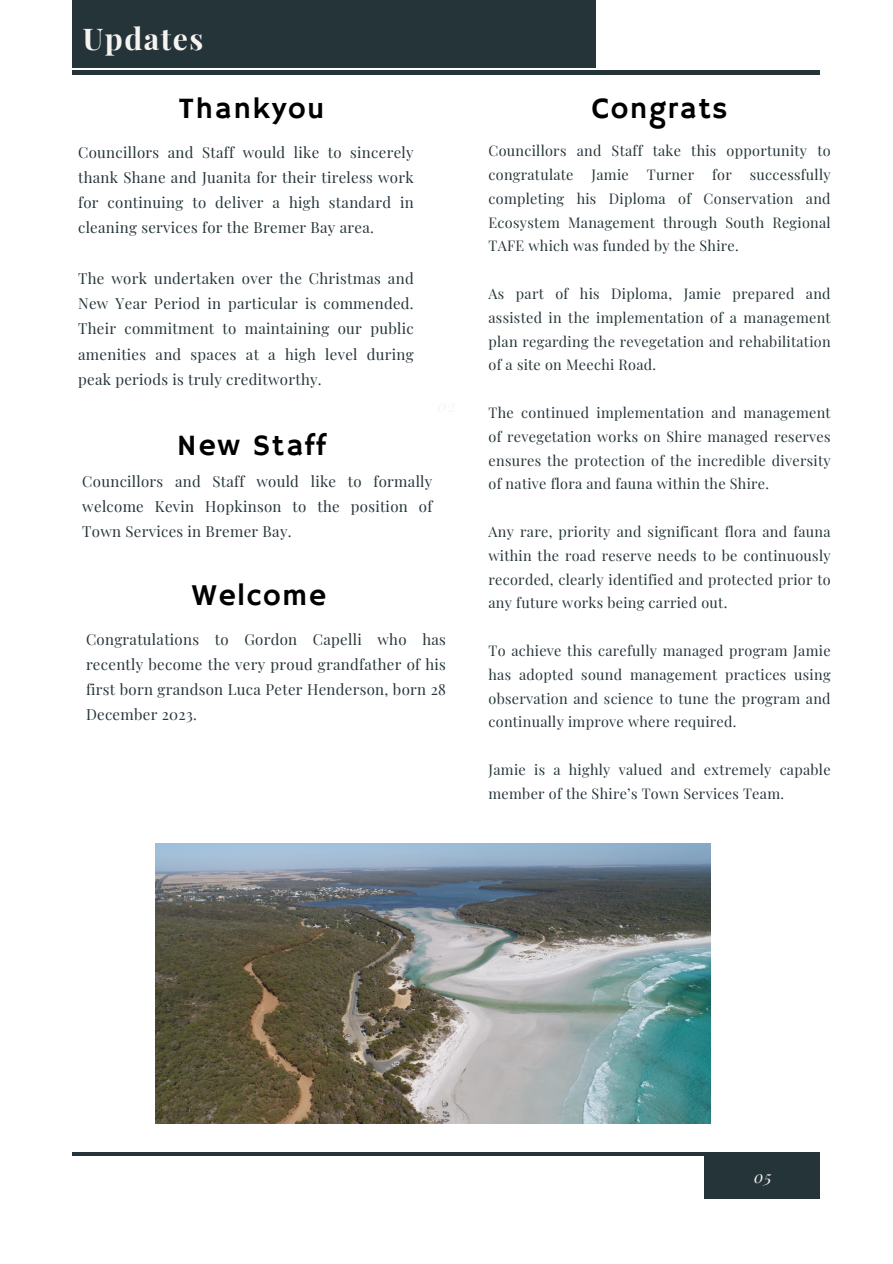
<style>
.page{position:relative;width:893px;height:1264px;background:#fff}
.page>*{position:absolute;margin:0;border:0;box-sizing:border-box;transform-origin:0 0}
.t1{font:30px "Hammersmith One";letter-spacing:.05em;color:#000}
.t2{font:700 30px "Playfair Display";letter-spacing:.05em;color:#f6f4f1}
.t3{font:italic 16.5px "Playfair Display";color:#f6f4f1}
.t4{font:15px/25.2px "Playfair Display";letter-spacing:.02em;color:#253439;text-align:justify}
.t5{font:14.4px/23.9px "Playfair Display";letter-spacing:.02em;color:#253439;text-align:justify}
</style>
<div class="page">
<hr style="left:72px;top:71px;width:747px;height:3px;background:#253439">
<div style="left:704px;top:1152px;width:115px;height:46px;background:#253439"></div>
<hr style="left:72px;top:1152px;width:747px;height:3px;background:#253439">
<div style="left:72px;top:0;width:523px;height:68px;background:#253439"></div>
<img style="left:155px;top:843px;width:555px;height:280px">
<p class="t2" style="left:83px;top:18px;width:122px">Updates</p>
<p class="t1" style="left:179px;top:91px;width:147px">Thankyou</p>
<p class="t1" style="left:591px;top:91px;width:137px">Congrats</p>
<p class="t4" style="left:78px;top:139px;width:337px">Councillors and Staff would like to sincerely thank Shane and Juanita for their tireless work for continuing to deliver a high standard in cleaning services for the Bremer Bay area.</p>
<p class="t4" style="left:78px;top:265px;width:337px">The work undertaken over the Christmas and New Year Period in particular is commended.<br>Their commitment to maintaining our public amenities and spaces at a high level during peak periods is truly creditworthy.</p>
<p class="t1" style="left:177px;top:428px;width:151px">New Staff</p>
<p class="t4" style="left:82px;top:468px;width:351px">Councillors and Staff would like to formally welcome Kevin Hopkinson to the position of Town Services in Bremer Bay.</p>
<p class="t1" style="left:192px;top:578px;width:136px">Welcome</p>
<p class="t4" style="left:86px;top:625px;width:361px">Congratulations to Gordon Capelli who has recently become the very proud grandfather of his first born grandson Luca Peter Henderson, born 28<br>December 2023.</p>
<p class="t5" style="left:488px;top:138px;width:343px">Councillors and Staff take this opportunity to congratulate Jamie Turner for successfully completing his Diploma of Conservation and Ecosystem Management through South Regional TAFE which was funded by the Shire.</p>
<p class="t5" style="left:488px;top:281px;width:343px">As part of his Diploma, Jamie prepared and assisted in the implementation of a management plan regarding the revegetation and rehabilitation of a site on Meechi Road.</p>
<p class="t5" style="left:488px;top:400px;width:343px">The continued implementation and management of revegetation works on Shire managed reserves ensures the protection of the incredible diversity of native flora and fauna within the Shire.</p>
<p class="t5" style="left:488px;top:519px;width:343px">Any rare, priority and significant flora and fauna within the road reserve needs to be continuously recorded, clearly identified and protected prior to any future works being carried out.</p>
<p class="t5" style="left:488px;top:638px;width:343px">To achieve this carefully managed program Jamie has adopted sound management practices using observation and science to tune the program and continually improve where required.</p>
<p class="t5" style="left:488px;top:757px;width:343px">Jamie is a highly valued and extremely capable member of the Shire’s Town Services Team.</p>
<p class="t3" style="left:754px;top:1165px;width:19px">05</p>
</div>
